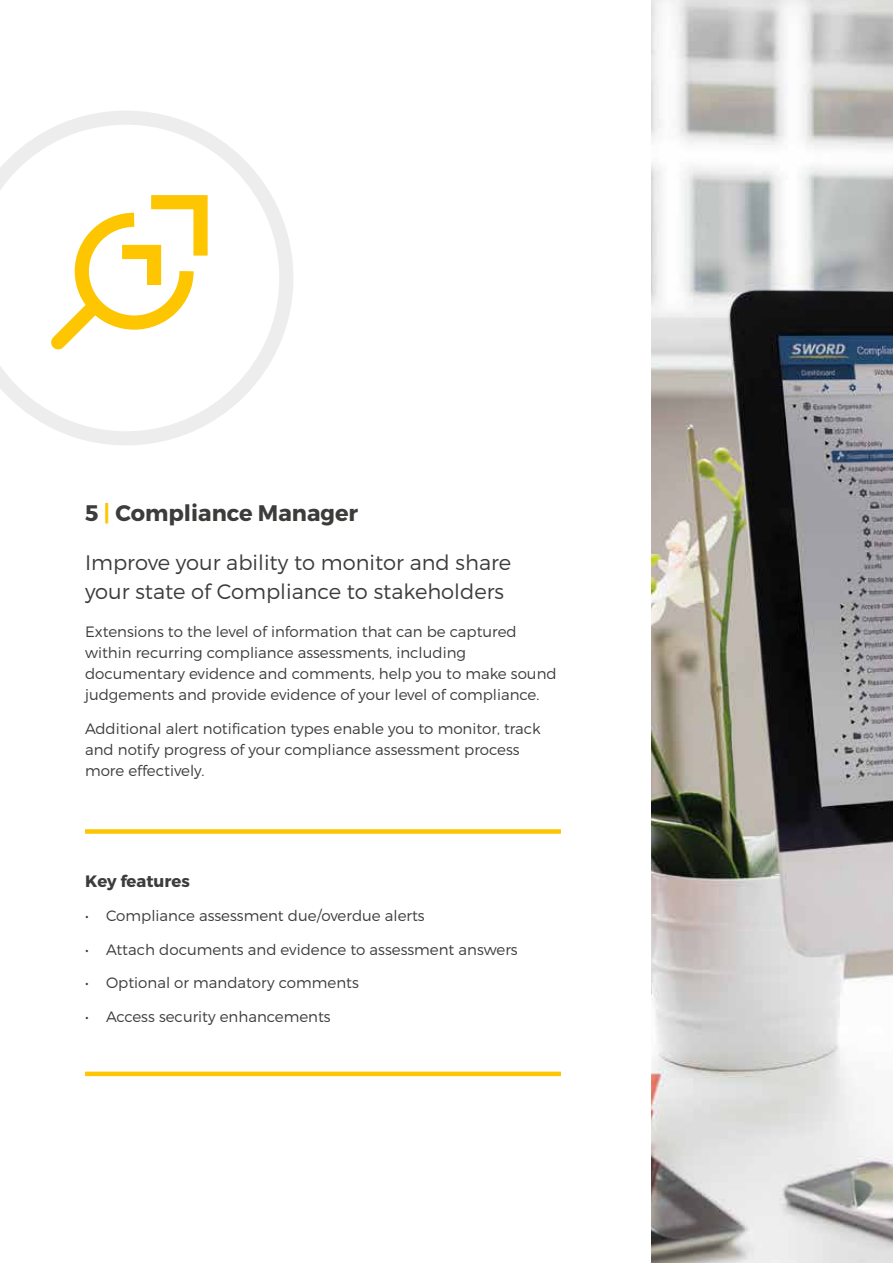
<style>
.page{position:relative;width:893px;height:1263px;background:#fff}
.page>*{position:absolute;margin:0;border:0;box-sizing:border-box;transform-origin:0 0}
.t1{font:700 22.5px "Montserrat";color:#3c3c3b}
.t2{font:300 21px/28.5px "Montserrat";color:#3c3c3b}
.t3{font:700 16.5px "Montserrat";color:#3c3c3b}
.t4{font:300 15px/21px "Montserrat";color:#3c3c3b}
.s1{color:#fdc600}
</style>
<div class="page">
<div style="left:85px;top:829px;width:476px;height:5px;background:#fdc600"></div>
<div style="left:85px;top:1071px;width:476px;height:5px;background:#fdc600"></div>
<svg style="left:0;top:111px;width:293px;height:334px"></svg>
<svg style="left:38px;top:188px;width:177px;height:174px"></svg>
<img style="left:652px;top:0;width:241px;height:1263px">
<h1 class="t1" style="left:85px;top:499px;width:275px">5 <span class="s1">|</span> Compliance Manager</h1>
<h2 class="t2" style="left:85px;top:548px;width:428px">Improve your ability to monitor and share your state of Compliance to stakeholders</h2>
<p class="t4" style="left:85px;top:621px;width:473px">Extensions to the level of information that can be captured within recurring compliance assessments, including documentary evidence and comments, help you to make sound judgements and provide evidence of your level of compliance.</p>
<p class="t4" style="left:85px;top:717px;width:457px">Additional alert notification types enable you to monitor, track and notify progress of your compliance assessment process more effectively.</p>
<p class="t3" style="left:85px;top:871px;width:106px">Key features</p>
<p class="t4" style="left:85px;top:905px;width:341px">• Compliance assessment due/overdue alerts</p>
<p class="t4" style="left:85px;top:938px;width:434px">• Attach documents and evidence to assessment answers</p>
<p class="t4" style="left:85px;top:972px;width:275px">• Optional or mandatory comments</p>
<p class="t4" style="left:85px;top:1006px;width:247px">• Access security enhancements</p>
</div>
